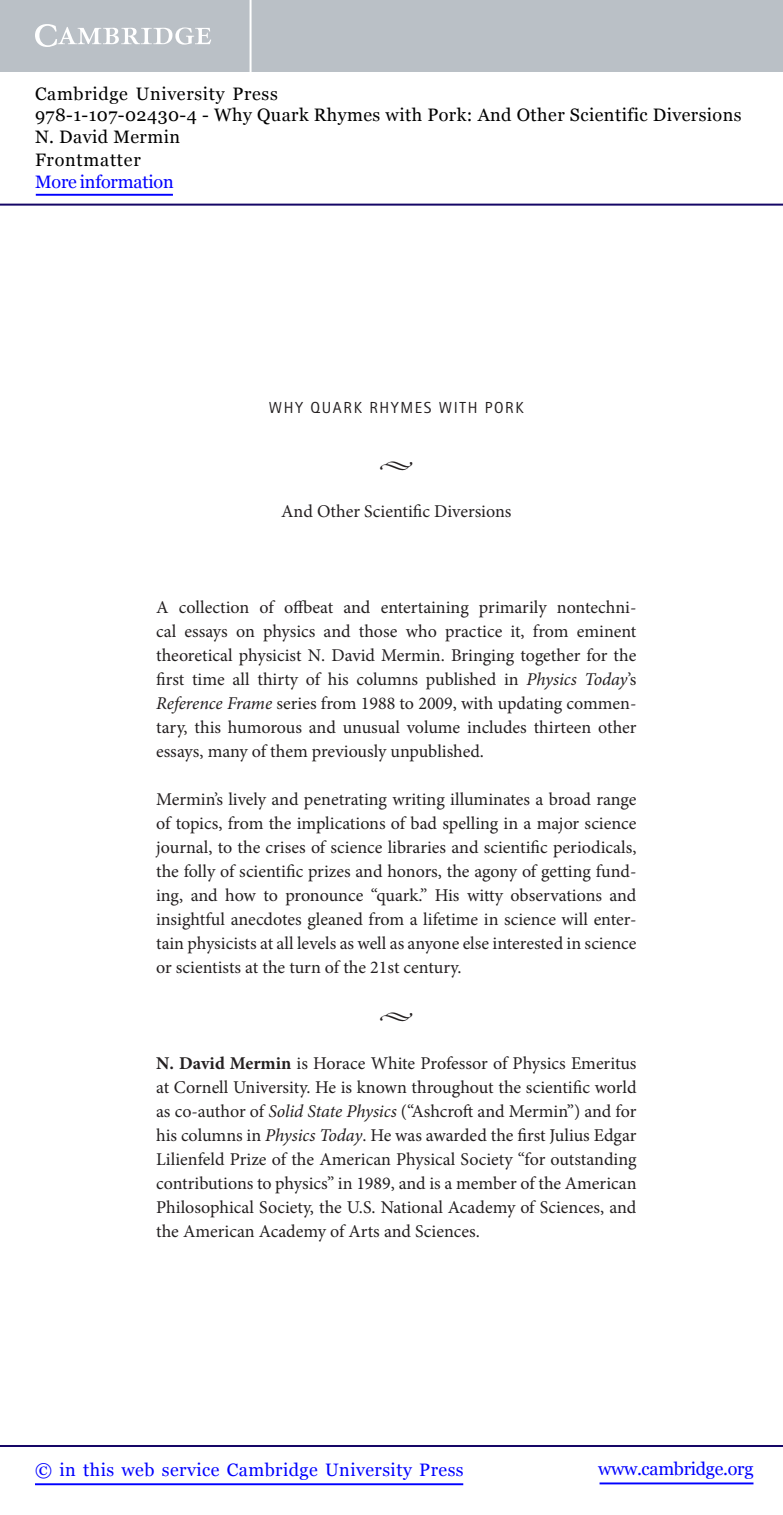
<style>
.page{position:relative;width:783px;height:1515px;background:#fff}
.page>*{position:absolute;margin:0;border:0;box-sizing:border-box;transform-origin:0 0}
.t1{font:18px/24px "Minion Pro";letter-spacing:-.005em;color:#231f20;text-align:justify}
.t2{font:18px/21.6px "Georgia";letter-spacing:.025em;color:#000}
.t3{font:18px "Georgia";letter-spacing:.025em;color:#00f}
.t4{font:18px "Georgia";letter-spacing:-.015em;color:#00f}
.t5{font:18px "Georgia";letter-spacing:-.01em;color:#00f}
.t6{font:16px "Rotis Sans Serif Std";letter-spacing:.1em;color:#231f20}
.s1{font-style:italic}
.s2{font-weight:700}
</style>
<div class="page">
<hr style="left:599px;top:1482px;width:154px;height:2px;background:#00f">
<hr style="left:0;top:1445px;width:782px;height:2px;background:#150666">
<hr style="left:35px;top:1483px;width:428px;height:2px;background:#00f">
<div style="left:0;top:0;width:782px;height:72px;background:#bac0c6"></div>
<svg style="left:35px;top:24px;width:176px;height:23px"></svg>
<hr style="left:249px;top:0;width:2px;height:72px;background:#fff">
<hr style="left:0;top:204px;width:782px;height:2px;background:#150666">
<hr style="left:36px;top:194px;width:137px;height:2px;background:#00f">
<p class="t2" style="left:35px;top:83px;width:708px">Cambridge University Press<br>978-1-107-02430-4 - Why Quark Rhymes with Pork: And Other Scientific Diversions<br>N. David Mermin</p>
<p class="t2" style="left:35px;top:150px;width:107px">Frontmatter</p>
<p class="t5" style="left:35px;top:171px;width:140px">More information</p>
<p class="t6" style="left:269px;top:398px;width:256px">WHY QUARK RHYMES WITH PORK</p>
<p class="t1" style="left:281px;top:499px;width:231px">And Other Scientific Diversions</p>
<p class="t1" style="left:156px;top:595px;width:482px">A collection of offbeat and entertaining primarily nontechni&shy;cal essays on physics and those who practice it, from eminent theoretical physicist N. David Mermin. Bringing together for the first time all thirty of his columns published in <span class="s1">Physics Today</span>’s <span class="s1">Reference Frame</span> series from 1988 to 2009, with updating commen&shy;tary, this humorous and unusual volume includes thirteen other essays, many of them previously unpublished.</p>
<p class="t1" style="left:156px;top:787px;width:482px">Mermin’s lively and penetrating writing illuminates a broad range of topics, from the implications of bad spelling in a major science journal, to the crises of science libraries and scientific periodicals, the folly of scientific prizes and honors, the agony of getting fund&shy;ing, and how to pronounce “quark.” His witty observations and insightful anecdotes gleaned from a lifetime in science will enter&shy;tain physicists at all levels as well as anyone else interested in science or scientists at the turn of the 21st century.</p>
<p class="t1" style="left:156px;top:1051px;width:482px"><span class="s2">N. David Mermin</span> is Horace White Professor of Physics Emeritus at Cornell University. He is known throughout the scientific world as co-author of <span class="s1">Solid State Physics</span> (“Ashcroft and Mermin”) and for his columns in <span class="s1">Physics Today</span>. He was awarded the first Julius Edgar Lilienfeld Prize of the American Physical Society “for outstanding contributions to physics” in 1989, and is a member of the American Philosophical Society, the U.S. National Academy of Sciences, and the American Academy of Arts and Sciences.</p>
<p class="t3" style="left:35px;top:1459px;width:430px">© in this web service Cambridge University Press</p>
<p class="t4" style="left:598px;top:1458px;width:157px">www.cambridge.org</p>
</div>
